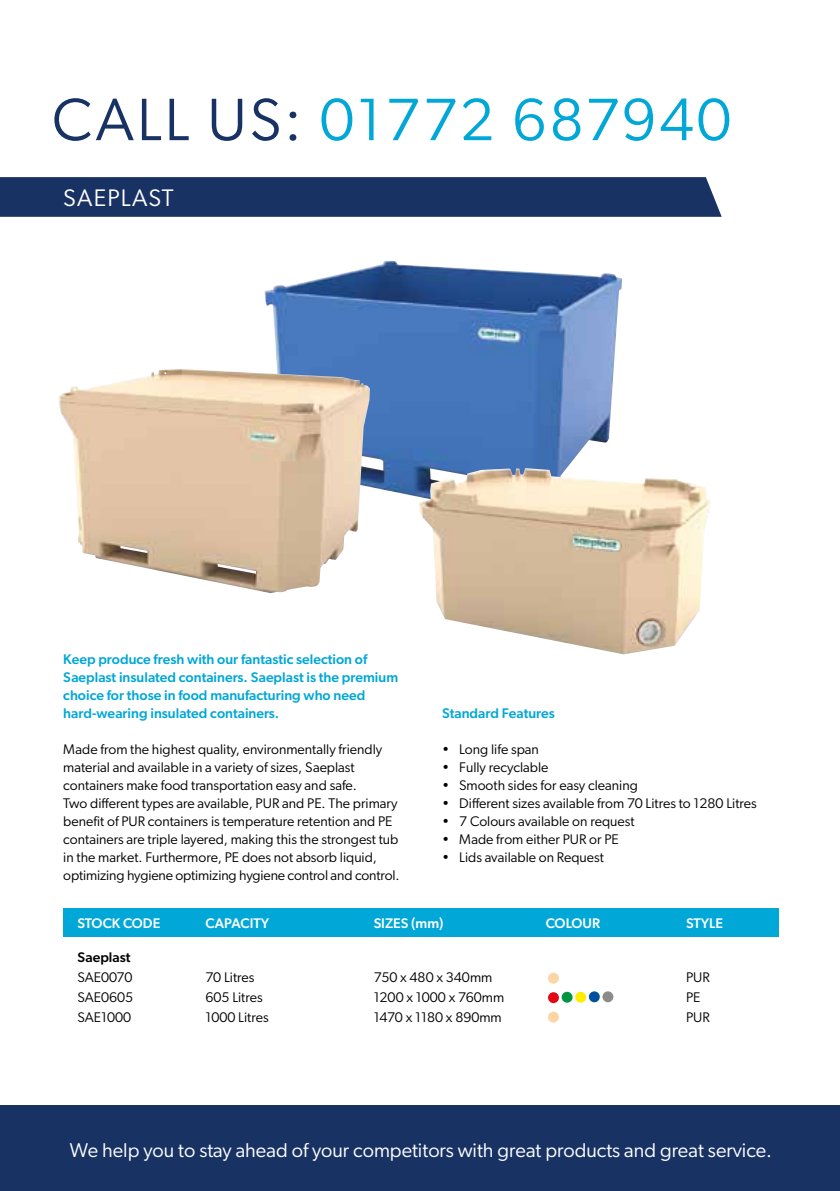
<style>
.page{position:relative;width:840px;height:1191px;background:#fff}
.page>*{position:absolute;margin:0;border:0;box-sizing:border-box;transform-origin:0 0}
.t1{font:60px "Gibson";letter-spacing:.05em;color:#00a7d7}
.t2{font:24px "Gibson";letter-spacing:.05em;color:#fff}
.t3{font:20px "Gibson";color:#fff}
.t4{font:14px/18px "Gibson";color:#000}
.t5{font:500 14px/18px "Gibson";color:#00a7d7}
.t6{font:500 14px "Gibson";color:#fff}
.t7{font:500 14px "Gibson";color:#000}
.s1{color:#183264}
</style>
<div class="page">
<div style="left:0;top:1106px;width:839px;height:85px;background:#183264"></div>
<img style="left:264px;top:261px;width:357px;height:236px">
<div style="left:0;top:177px;width:721px;height:40px;background:#183264"></div>
<div style="left:63px;top:908px;width:715px;height:29px;background:#00a7d7"></div>
<div style="left:547px;top:972px;width:11px;height:11px;background:#fdd5a5;border-radius:50%"></div>
<div style="left:547px;top:1011px;width:11px;height:11px;background:#fdd5a5;border-radius:50%"></div>
<div style="left:547px;top:992px;width:11px;height:11px;background:#e30613;border-radius:50%"></div>
<div style="left:561px;top:991px;width:11px;height:11px;background:#009641;border-radius:50%"></div>
<div style="left:575px;top:991px;width:11px;height:11px;background:#ffed00;border-radius:50%"></div>
<div style="left:588px;top:991px;width:11px;height:11px;background:#004f9f;border-radius:50%"></div>
<div style="left:602px;top:991px;width:11px;height:11px;background:#898c88;border-radius:50%"></div>
<img style="left:418px;top:468px;width:292px;height:186px">
<img style="left:58px;top:369px;width:312px;height:224px">
<h1 class="t1" style="left:52px;top:83px;width:680px"><span class="s1">CALL US:</span> 01772 687940</h1>
<h2 class="t2" style="left:63px;top:183px;width:112px">SAEPLAST</h2>
<p class="t5" style="left:63px;top:650px;width:336px">Keep produce fresh with our fantastic selection of Saeplast insulated containers. Saeplast is the premium choice for those in food manufacturing who need hard-wearing insulated containers.</p>
<p class="t4" style="left:63px;top:740px;width:337px">Made from the highest quality, environmentally friendly material and available in a variety of sizes, Saeplast containers make food transportation easy and safe.<br>Two different types are available, PUR and PE. The primary benefit of PUR containers is temperature retention and PE containers are triple layered, making this the strongest tub in the market. Furthermore, PE does not absorb liquid, optimizing hygiene optimizing hygiene control and control.</p>
<p class="t5" style="left:442px;top:704px;width:114px">Standard Features</p>
<p class="t4" style="left:442px;top:740px;width:98px">• Long life span</p>
<p class="t4" style="left:442px;top:758px;width:108px">• Fully recyclable</p>
<p class="t4" style="left:442px;top:776px;width:197px">• Smooth sides for easy cleaning</p>
<p class="t4" style="left:442px;top:794px;width:316px">• Different sizes available from 70 Litres to 1280 Litres</p>
<p class="t4" style="left:442px;top:812px;width:194px">• 7 Colours available on request</p>
<p class="t4" style="left:442px;top:830px;width:178px">• Made from either PUR or PE</p>
<p class="t4" style="left:442px;top:848px;width:163px">• Lids available on Request</p>
<p class="t6" style="left:77px;top:914px;width:84px">STOCK CODE</p>
<p class="t6" style="left:205px;top:914px;width:65px">CAPACITY</p>
<p class="t6" style="left:373px;top:914px;width:71px">SIZES (mm)</p>
<p class="t6" style="left:545px;top:914px;width:56px">COLOUR</p>
<p class="t6" style="left:685px;top:914px;width:38px">STYLE</p>
<p class="t7" style="left:77px;top:948px;width:54px">Saeplast</p>
<p class="t4" style="left:77px;top:968px;width:56px">SAE0070</p>
<p class="t4" style="left:205px;top:968px;width:50px">70 Litres</p>
<p class="t4" style="left:373px;top:968px;width:120px">750 x 480 x 340mm</p>
<p class="t4" style="left:685px;top:968px;width:25px">PUR</p>
<p class="t4" style="left:77px;top:988px;width:57px">SAE0605</p>
<p class="t4" style="left:205px;top:988px;width:59px">605 Litres</p>
<p class="t4" style="left:373px;top:988px;width:132px">1200 x 1000 x 760mm</p>
<p class="t4" style="left:685px;top:988px;width:16px">PE</p>
<p class="t4" style="left:77px;top:1008px;width:55px">SAE1000</p>
<p class="t4" style="left:205px;top:1008px;width:65px">1000 Litres</p>
<p class="t4" style="left:373px;top:1008px;width:129px">1470 x 1180 x 890mm</p>
<p class="t4" style="left:685px;top:1008px;width:25px">PUR</p>
<h3 class="t3" style="left:70px;top:1138px;width:703px">We help you to stay ahead of your competitors with great products and great service.</h3>
</div>
